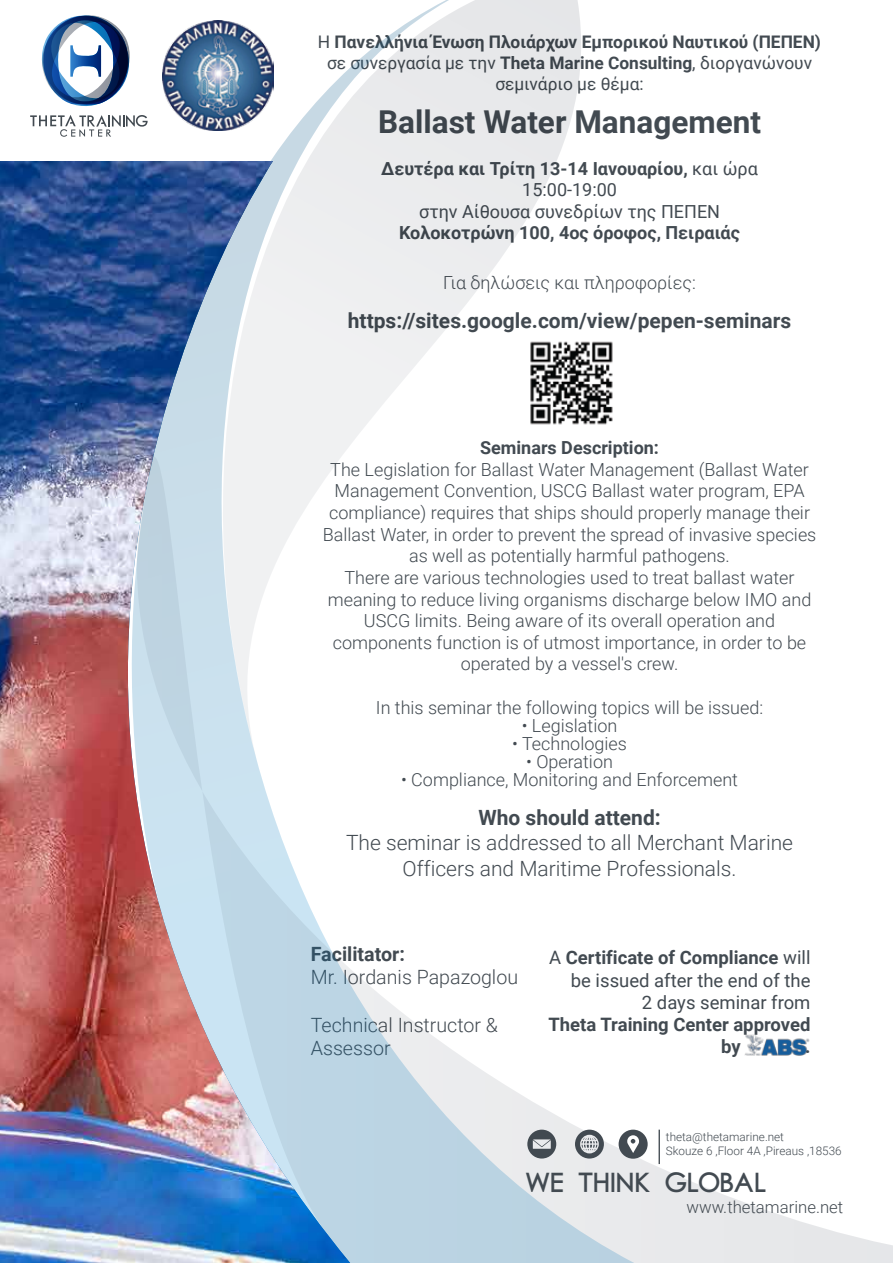
<style>
.page{position:relative;width:893px;height:1263px;background:#fff}
.page>*{position:absolute;margin:0;border:0;box-sizing:border-box;transform-origin:0 0}
.t1{font:700 31.5px "Roboto";color:#424a51}
.t2{font:28.5px "Chub Gothic";color:#424a51}
.t3{font:300 21px/25.2px "Roboto";color:#424a51;text-align:center}
.t4{font:700 21px "Roboto";color:#424a51}
.t5{font:300 19.65px/23.5px "Roboto";color:#424a51}
.t6{font:700 19.65px "Roboto";color:#424a51}
.t7{font:18.45px/22.2px "Roboto";color:#424a51;text-align:right}
.t8{font:700 18.45px/22.2px "Roboto";color:#424a51}
.t9{font:300 18px/21.6px "Roboto";color:#424a51;text-align:center}
.t10{font:18px/21.6px "Roboto";color:#424a51;text-align:center}
.t11{font:700 18px "Roboto";color:#424a51}
.t12{font:700 17.4px/20.9px "Roboto";color:#424a51;text-align:center}
.t13{font:300 16.8px "Roboto";color:#424a51}
.t14{font:300 11.7px/14.1px "Roboto";color:#424a51}
.s1{font-weight:400}
.s2{font-weight:700}
</style>
<div class="page">
<svg style="left:223px;top:0;width:358px;height:445px"></svg>
<svg style="left:350px;top:969px;width:543px;height:294px"></svg>
<svg style="left:619px;top:1129px;width:29px;height:30px"></svg>
<svg style="left:527px;top:1129px;width:29px;height:29px"></svg>
<svg style="left:575px;top:1129px;width:29px;height:29px"></svg>
<hr style="left:659px;top:1129px;width:1px;height:35px;background:#424a51">
<svg style="left:42px;top:15px;width:88px;height:91px"></svg>
<svg style="left:30px;top:115px;width:118px;height:22px"></svg>
<img style="left:163px;top:20px;width:110px;height:110px">
<img style="left:0;top:161px;width:350px;height:1102px">
<img style="left:743px;top:1010px;width:68px;height:69px">
<img style="left:526px;top:338px;width:87px;height:93px">
<p class="t12" style="left:318px;top:31px;width:505px"><span class="s1">Η</span> Πανελλήνια Ένωση Πλοιάρχων Εμπορικού Ναυτικού (ΠΕΠΕΝ) <span class="s1">σε συνεργασία με την</span> Theta Marine Consulting<span class="s1">, διοργανώνουν σεμινάριο με θέμα:</span></p>
<h1 class="t1" style="left:378px;top:100px;width:384px">Ballast Water Management</h1>
<p class="t10" style="left:381px;top:157px;width:378px"><span class="s2">∆ευτέρα και Τρίτη 13-14 Ιανουαρίου,</span> και ώρα<br>15:00-19:00<br>στην Αίθουσα συνεδρίων της ΠΕΠΕΝ</p>
<p class="t11" style="left:399px;top:220px;width:342px">Κολοκοτρώνη 100, 4ος όροφος, Πειραιάς</p>
<p class="t9" style="left:443px;top:271px;width:254px">Για δηλώσεις και πληροφορίες:</p>
<p class="t4" style="left:348px;top:306px;width:445px">https://sites.google.com/view/pepen-seminars</p>
<p class="t11" style="left:480px;top:435px;width:180px">Seminars Description:</p>
<p class="t9" style="left:323px;top:458px;width:495px">The Legislation for Ballast Water Management (Ballast Water Management Convention, USCG Ballast water program, EPA compliance) requires that ships should properly manage their Ballast Water, in order to prevent the spread of invasive species as well as potentially harmful pathogens.<br>There are various technologies used to treat ballast water meaning to reduce living organisms discharge below IMO and USCG limits. Being aware of its overall operation and components function is of utmost importance, in order to be operated by a vessel's crew.</p>
<p class="t9" style="left:376px;top:696px;width:389px">In this seminar the following topics will be issued:</p>
<p class="t9" style="left:522px;top:714px;width:97px">• Legislation</p>
<p class="t9" style="left:512px;top:732px;width:116px">• Technologies</p>
<p class="t9" style="left:526px;top:750px;width:88px">• Operation</p>
<p class="t9" style="left:401px;top:768px;width:338px">• Compliance, Monitoring and Enforcement</p>
<p class="t4" style="left:478px;top:803px;width:184px">Who should attend:</p>
<p class="t3" style="left:346px;top:830px;width:449px">The seminar is addressed to all Merchant Marine<br>Officers and Maritime Professionals.</p>
<p class="t6" style="left:311px;top:940px;width:96px">Facilitator:</p>
<p class="t5" style="left:311px;top:965px;width:209px">Mr. Iordanis Papazoglou</p>
<p class="t5" style="left:311px;top:1012px;width:189px">Technical Instructor &amp;<br>Assessor</p>
<p class="t7" style="left:549px;top:946px;width:263px">A <span class="s2">Certificate of Compliance</span> will be issued after the end of the<br>2 days seminar from</p>
<p class="t8" style="left:721px;top:1013px;width:91px;text-indent:-173px">Theta Training Center approved by</p>
<p class="t8" style="left:805px;top:1035px;width:7px">.</p>
<p class="t14" style="left:666px;top:1130px;width:177px">theta@thetamarine.net<br>Skouze 6 ,Floor 4A ,Pireaus ,18536</p>
<h2 class="t2" style="left:526px;top:1165px;width:242px">WE THINK GLOBAL</h2>
<p class="t13" style="left:686px;top:1195px;width:158px">www.thetamarine.net</p>
</div>
